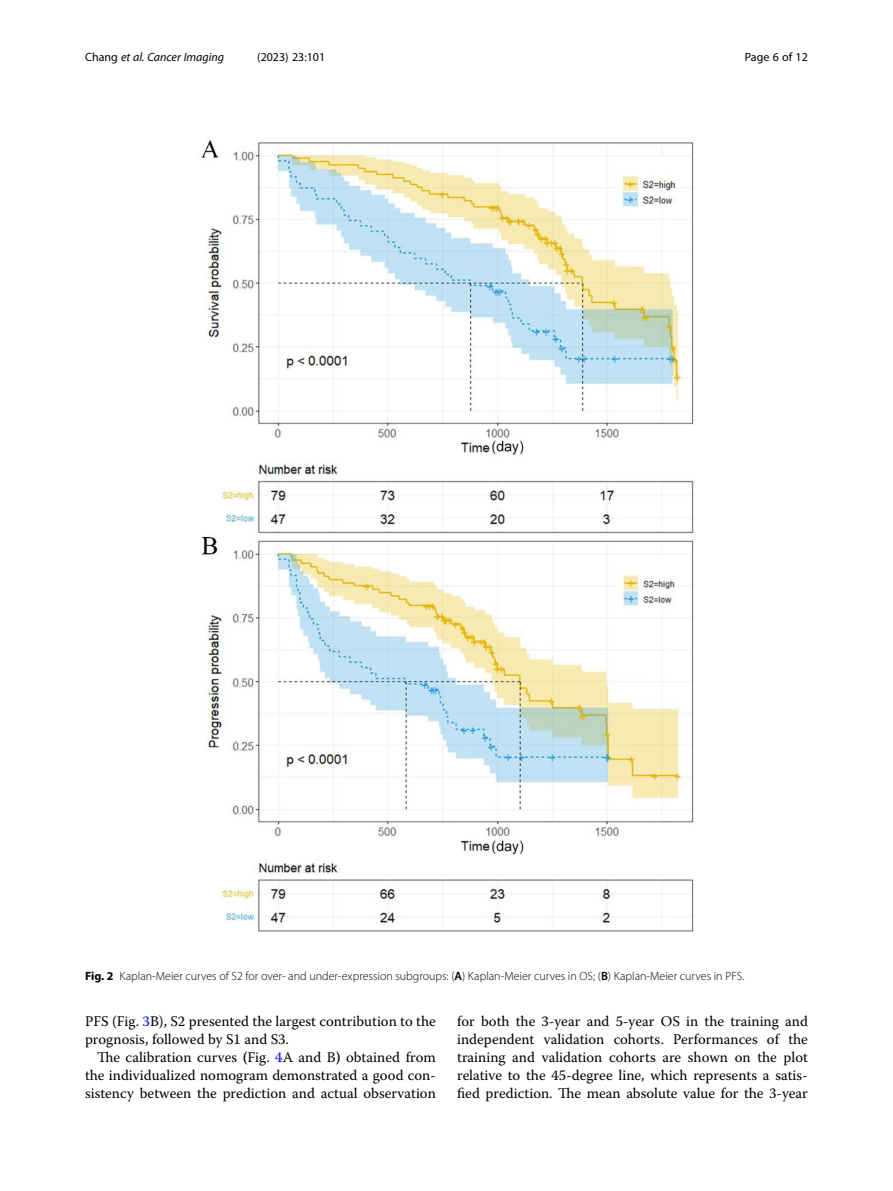
<style>
.page{position:relative;width:893px;height:1191px;background:#fff}
.page>*{position:absolute;margin:0;border:0;box-sizing:border-box;transform-origin:0 0}
.Body_Text_Indent{font:14.7px/18px "Warnock Pro";color:#000;text-align:justify}
.Figure_Caption{font:300 12px "Myriad Pro";color:#000}
.t1{font:italic 12px "Myriad Pro";color:#000}
.t2{font:12px "Myriad Pro";color:#000}
.s1{font-style:normal}
.s2{font-weight:700}
.s3{font-weight:600}
.s4{color:#00f}
</style>
<div class="page">
<img style="left:201px;top:138px;width:493px;height:794px">
<p class="t1" style="left:85px;top:50px;width:141px"><span class="s1">Chang</span> et al. Cancer Imaging</p>
<p class="t2" style="left:257px;top:50px;width:70px">(2023) 23:101</p>
<p class="t2" style="left:745px;top:50px;width:65px">Page 6 of 12</p>
<p class="Figure_Caption" style="left:85px;top:968px;width:661px"><span class="s2">Fig. 2</span> Kaplan-Meier curves of S2 for over- and under-expression subgroups: (<span class="s3">A</span>) Kaplan-Meier curves in OS; (<span class="s3">B</span>) Kaplan-Meier curves in PFS.</p>
<p class="Body_Text_Indent" style="left:85px;top:1012px;width:352px">PFS (Fig. <span class="s4">3</span>B), S2 presented the largest contribution to the prognosis, followed by S1 and S3.</p>
<p class="Body_Text_Indent" style="left:85px;top:1048px;width:352px;text-indent:12px">The calibration curves <span class="s3">(</span>Fig. <span class="s4">4</span>A and B<span class="s3">)</span> obtained from the individualized nomogram demonstrated a good con&shy;sistency between the prediction and actual observation</p>
<p class="Body_Text_Indent" style="left:457px;top:1012px;width:352px">for both the 3-year and 5-year OS in the training and independent validation cohorts. Performances of the training and validation cohorts are shown on the plot relative to the 45-degree line, which represents a satis&shy;fied prediction. The mean absolute value for the 3-year</p>
</div>
